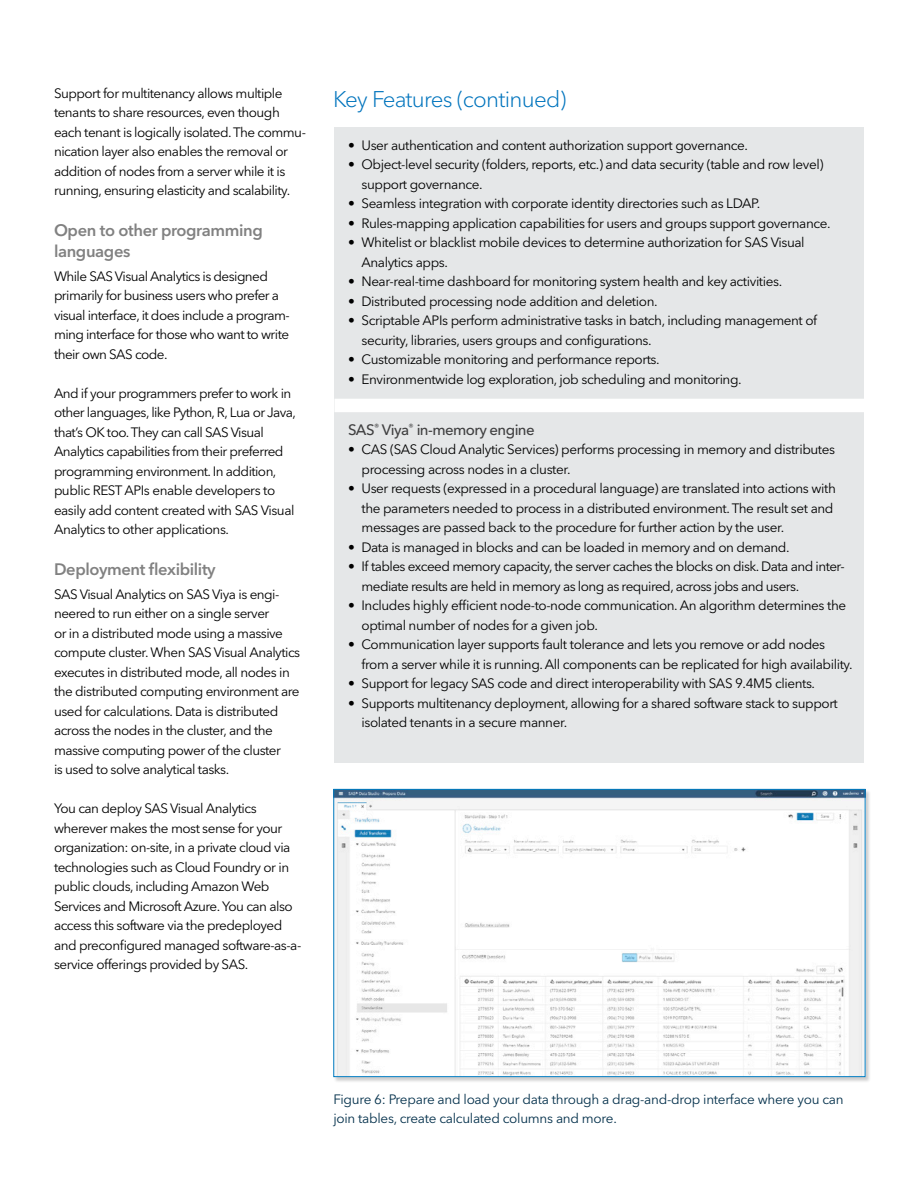
<style>
.page{position:relative;width:918px;height:1188px;background:#fff}
.page>*{position:absolute;margin:0;border:0;box-sizing:border-box;transform-origin:0 0}
.Subhead-1_Cobalt{font:300 22.5px "Avenir Next W1 G";letter-spacing:-.035em;color:#0074bd}
.Subhead-2_Slate{font:600 16.5px/21px "Avenir Next W1 G";letter-spacing:-.025em;color:#818181}
.Key_Feature_Headline{font:500 15px "Avenir Next W1 G";letter-spacing:-.04em;color:#404041}
.Body{font:13.5px/19.5px "Avenir Next W1 G";letter-spacing:-.035em;color:#000}
.Figure_Caption_-_col{font:13.5px/19.5px "Avenir Next W1 G";letter-spacing:-.02em;color:#03304b}
</style>
<div class="page">
<div style="left:334px;top:128px;width:530px;height:635px;background:#e5e7e8"></div>
<div style="left:334px;top:399px;width:530px;height:13px;background:#fff"></div>
<div style="left:333px;top:789px;width:539px;height:294px;background:#000;opacity:.2"></div>
<img style="left:335px;top:791px;width:529px;height:284px">
<div style="left:333px;top:789px;width:533px;height:288px;border:1px solid #007cc2"></div>
<p class="Body" style="left:54px;top:84px;width:254px">Support for multitenancy allows multiple tenants to share resources, even though each tenant is logically isolated. The commu&shy;nication layer also enables the removal or addition of nodes from a server while it is running, ensuring elasticity and scalability.</p>
<p class="Subhead-2_Slate" style="left:54px;top:220px;width:210px">Open to other programming languages</p>
<p class="Body" style="left:54px;top:267px;width:237px">While SAS Visual Analytics is designed primarily for business users who prefer a visual interface, it does include a program&shy;ming interface for those who want to write their own SAS code.</p>
<p class="Body" style="left:54px;top:384px;width:244px">And if your programmers prefer to work in other languages, like Python, R, Lua or Java, that’s OK too. They can call SAS Visual Analytics capabilities from their preferred programming environment. In addition, public REST APIs enable developers to easily add content created with SAS Visual Analytics to other applications.</p>
<p class="Subhead-2_Slate" style="left:54px;top:559px;width:163px">Deployment flexibility</p>
<p class="Body" style="left:54px;top:585px;width:248px">SAS Visual Analytics on SAS Viya is engi&shy;neered to run either on a single server<br>or in a distributed mode using a massive compute cluster. When SAS Visual Analytics executes in distributed mode, all nodes in the distributed computing environment are used for calculations. Data is distributed across the nodes in the cluster, and the massive computing power of the cluster<br>is used to solve analytical tasks.</p>
<p class="Body" style="left:54px;top:799px;width:249px">You can deploy SAS Visual Analytics wherever makes the most sense for your organization: on-site, in a private cloud via technologies such as Cloud Foundry or in public clouds, including Amazon Web Services and Microsoft Azure. You can also access this software via the predeployed and preconfigured managed software-as-a&shy;service offerings provided by SAS.</p>
<p class="Subhead-1_Cobalt" style="left:333px;top:86px;width:235px">Key Features (continued)</p>
<p class="Body" style="left:348px;top:135px;width:402px">• User authentication and content authorization support governance.</p>
<p class="Body" style="left:362px;top:155px;width:463px;text-indent:-14px">• Object-level security (folders, reports, etc.) and data security (table and row level) support governance.</p>
<p class="Body" style="left:348px;top:194px;width:414px">• Seamless integration with corporate identity directories such as LDAP.</p>
<p class="Body" style="left:348px;top:213px;width:484px">• Rules-mapping application capabilities for users and groups support governance.</p>
<p class="Body" style="left:362px;top:233px;width:445px;text-indent:-14px">• Whitelist or blacklist mobile devices to determine authorization for SAS Visual<br>Analytics apps.</p>
<p class="Body" style="left:348px;top:272px;width:436px">• Near-real-time dashboard for monitoring system health and key activities.</p>
<p class="Body" style="left:348px;top:291px;width:311px">• Distributed processing node addition and deletion.</p>
<p class="Body" style="left:362px;top:311px;width:457px;text-indent:-14px">• Scriptable APIs perform administrative tasks in batch, including management of security, libraries, users groups and configurations.</p>
<p class="Body" style="left:348px;top:350px;width:313px">• Customizable monitoring and performance reports.</p>
<p class="Body" style="left:348px;top:369px;width:395px">• Environmentwide log exploration, job scheduling and monitoring.</p>
<p class="Key_Feature_Headline" style="left:348px;top:420px;width:188px">SAS<sup>®</sup> Viya<sup>®</sup> in-memory engine</p>
<p class="Body" style="left:362px;top:440px;width:475px;text-indent:-14px">• CAS (SAS Cloud Analytic Services) performs processing in memory and distributes processing across nodes in a cluster.</p>
<p class="Body" style="left:362px;top:479px;width:476px;text-indent:-14px">• User requests (expressed in a procedural language) are translated into actions with the parameters needed to process in a distributed environment. The result set and messages are passed back to the procedure for further action by the user.</p>
<p class="Body" style="left:348px;top:537px;width:443px">• Data is managed in blocks and can be loaded in memory and on demand.</p>
<p class="Body" style="left:362px;top:557px;width:485px;text-indent:-14px">• If tables exceed memory capacity, the server caches the blocks on disk. Data and inter&shy;mediate results are held in memory as long as required, across jobs and users.</p>
<p class="Body" style="left:362px;top:596px;width:486px;text-indent:-14px">• Includes highly efficient node-to-node communication. An algorithm determines the optimal number of nodes for a given job.</p>
<p class="Body" style="left:362px;top:635px;width:493px;text-indent:-14px">• Communication layer supports fault tolerance and lets you remove or add nodes from a server while it is running. All components can be replicated for high availability.</p>
<p class="Body" style="left:348px;top:674px;width:469px">• Support for legacy SAS code and direct interoperability with SAS 9.4M5 clients.</p>
<p class="Body" style="left:362px;top:693px;width:478px;text-indent:-14px">• Supports multitenancy deployment, allowing for a shared software stack to support isolated tenants in a secure manner.</p>
<p class="Figure_Caption_-_col" style="left:333px;top:1089px;width:512px">Figure 6: Prepare and load your data through a drag-and-drop interface where you can join tables, create calculated columns and more.</p>
</div>
